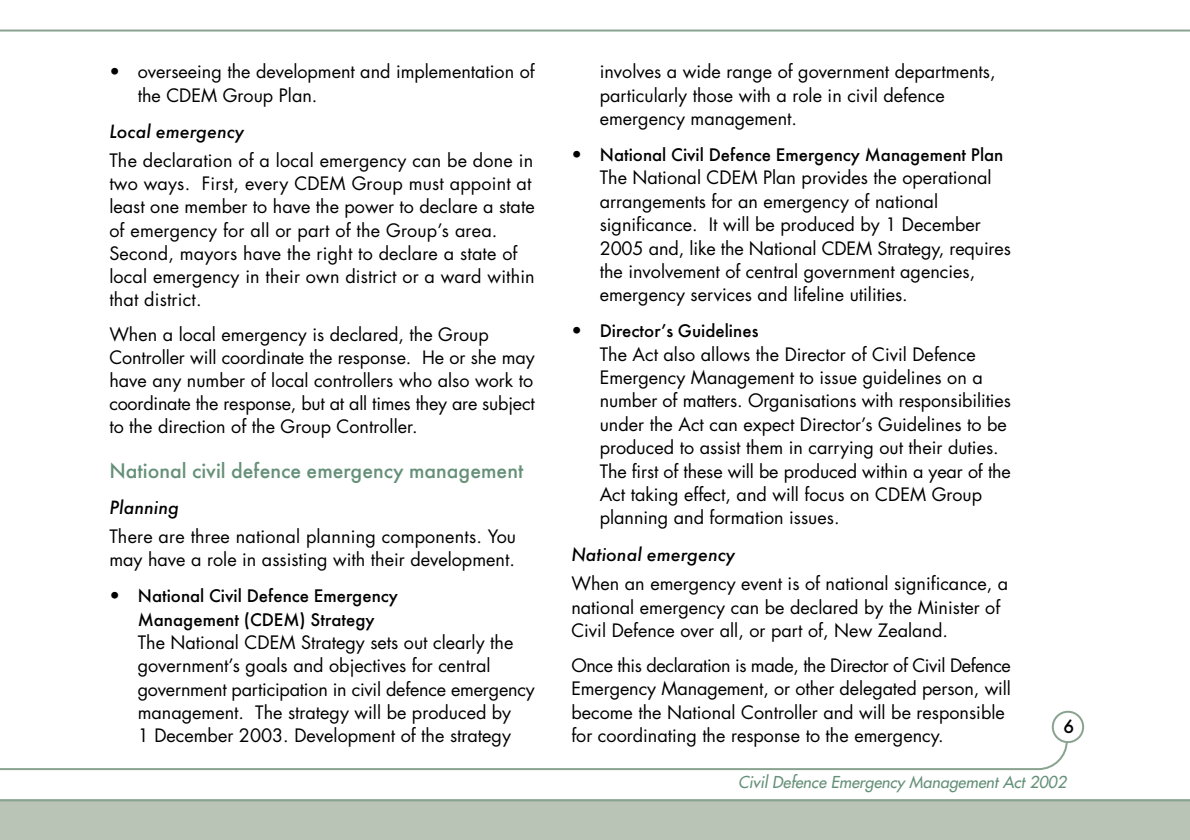
<style>
.page{position:relative;width:1190px;height:840px;background:#fff}
.page>*{position:absolute;margin:0;border:0;box-sizing:border-box;transform-origin:0 0}
.t1{font:500 22px "Futura T";color:#659078}
.t2{font:italic 500 20px "Futura T";color:#000}
.t3{font:500 20px "Futura T";color:#000}
.t4{font:500 19px/24.2px "Futura T";color:#000;text-align:center}
.t5{font:18px/23.4px "Futura";color:#000}
.t6{font:italic 16px "Futura";color:#659078}
.s1{font-family:"Futura";font-weight:400;font-size:18px}
</style>
<div class="page">
<svg style="left:0;top:727px;width:1069px;height:44px"></svg>
<div style="left:0;top:800px;width:1190px;height:40px;background:#b9c4b6"></div>
<div style="left:1052px;top:711px;width:32px;height:32px;background:#fff;border:2px solid #89a390;border-radius:50%"></div>
<hr style="left:0;top:30px;width:1190px;height:2px;background:#89a390">
<hr style="left:0;top:799px;width:1190px;height:2px;background:#89a390">
<p class="t5" style="left:138px;top:62px;width:398px;text-indent:-28px">• overseeing the development and implementation of the CDEM Group Plan.</p>
<p class="t2" style="left:109px;top:124px;width:136px">Local emergency</p>
<p class="t5" style="left:109px;top:150px;width:427px">The declaration of a local emergency can be done in two ways. First, every CDEM Group must appoint at least one member to have the power to declare a state of emergency for all or part of the Group’s area.<br>Second, mayors have the right to declare a state of local emergency in their own district or a ward within that district.</p>
<p class="t5" style="left:109px;top:324px;width:427px">When a local emergency is declared, the Group Controller will coordinate the response. He or she may have any number of local controllers who also work to coordinate the response, but at all times they are subject to the direction of the Group Controller.</p>
<p class="t1" style="left:109px;top:461px;width:415px">National civil defence emergency management</p>
<p class="t2" style="left:109px;top:500px;width:71px">Planning</p>
<p class="t5" style="left:109px;top:526px;width:408px">There are three national planning components. You may have a role in assisting with their development.</p>
<p class="t4" style="left:109px;top:585px;width:290px"><span class="s1">•</span> National Civil Defence Emergency<br>Management (CDEM) Strategy</p>
<p class="t5" style="left:138px;top:633px;width:399px">The National CDEM Strategy sets out clearly the government’s goals and objectives for central government participation in civil defence emergency management. The strategy will be produced by<br>1 December 2003. Development of the strategy</p>
<p class="t5" style="left:600px;top:62px;width:397px">involves a wide range of government departments, particularly those with a role in civil defence emergency management.</p>
<p class="t4" style="left:571px;top:144px;width:434px"><span class="s1">•</span> National Civil Defence Emergency Management Plan</p>
<p class="t5" style="left:600px;top:168px;width:413px">The National CDEM Plan provides the operational arrangements for an emergency of national significance. It will be produced by 1 December 2005 and, like the National CDEM Strategy, requires the involvement of central government agencies, emergency services and lifeline utilities.</p>
<p class="t4" style="left:571px;top:320px;width:189px"><span class="s1">•</span> Director’s Guidelines</p>
<p class="t5" style="left:600px;top:344px;width:413px">The Act also allows the Director of Civil Defence Emergency Management to issue guidelines on a number of matters. Organisations with responsibilities under the Act can expect Director’s Guidelines to be produced to assist them in carrying out their duties.<br>The first of these will be produced within a year of the Act taking effect, and will focus on CDEM Group planning and formation issues.</p>
<p class="t2" style="left:571px;top:547px;width:165px">National emergency</p>
<p class="t5" style="left:571px;top:574px;width:438px">When an emergency event is of national significance, a national emergency can be declared by the Minister of<br>Civil Defence over all, or part of, New Zealand.</p>
<p class="t5" style="left:571px;top:655px;width:441px">Once this declaration is made, the Director of Civil Defence Emergency Management, or other delegated person, will become the National Controller and will be responsible for coordinating the response to the emergency.</p>
<p class="t3" style="left:1063px;top:718px;width:13px">6</p>
<p class="t6" style="left:738px;top:774px;width:333px">Civil Defence Emergency Management Act 2002</p>
</div>
